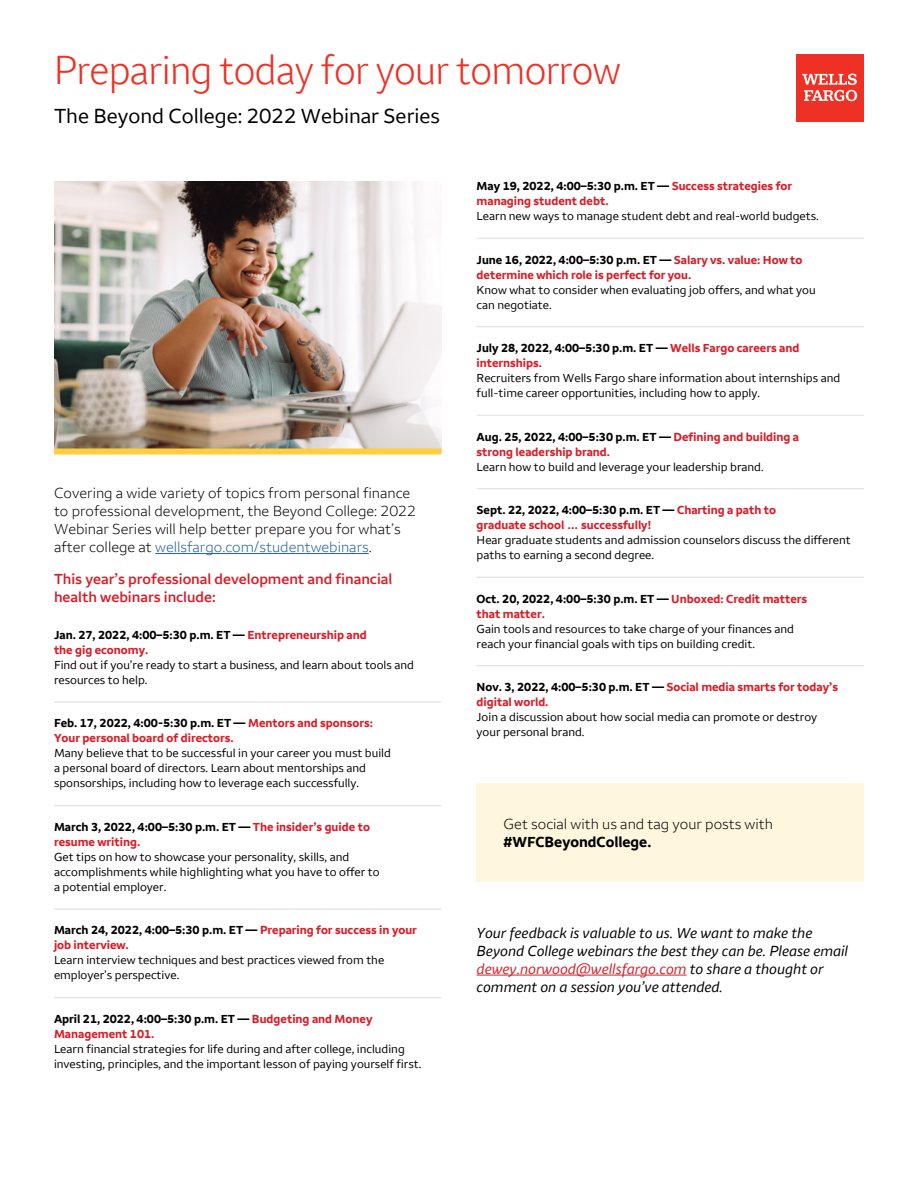
<style>
.page{position:relative;width:918px;height:1188px;background:#fff}
.page>*{position:absolute;margin:0;border:0;box-sizing:border-box;transform-origin:0 0}
.t1{font:42px "Wells Fargo Sans Display";color:#ee3124}
.t2{font:21px "Wells Fargo Sans";color:#000}
.t3{font:300 15px/18px "Wells Fargo Sans";color:#000}
.t4{font:italic 15px/18px "Wells Fargo Sans";color:#000}
.t5{font:600 15px/18px "Wells Fargo Sans";color:#d71e28}
.t6{font:700 15px "Wells Fargo Sans";color:#000}
.t7{font:12px/15px "Wells Fargo Sans";color:#000}
.t8{font:700 12px/15px "Wells Fargo Sans";color:#d71e28}
.s1{color:#215e9e}
.s2{color:#000}
.s3{color:#d71e28}
</style>
<div class="page">
<div style="left:477px;top:784px;width:387px;height:98px;background:#fff6de"></div>
<hr style="left:155px;top:553px;width:214px;height:1px;background:#215e9e">
<hr style="left:477px;top:975px;width:210px;height:1px;background:#d71e28">
<hr style="left:54px;top:702px;width:387px;height:1px;background:#dfded7">
<hr style="left:54px;top:805px;width:387px;height:1px;background:#dfded7">
<hr style="left:54px;top:909px;width:387px;height:1px;background:#dfded7">
<hr style="left:54px;top:997px;width:387px;height:1px;background:#dfded7">
<hr style="left:477px;top:238px;width:387px;height:1px;background:#dfded7">
<hr style="left:477px;top:326px;width:387px;height:1px;background:#dfded7">
<hr style="left:477px;top:415px;width:387px;height:1px;background:#dfded7">
<hr style="left:477px;top:488px;width:387px;height:1px;background:#dfded7">
<hr style="left:477px;top:577px;width:387px;height:1px;background:#dfded7">
<hr style="left:477px;top:665px;width:387px;height:1px;background:#dfded7">
<div style="left:796px;top:54px;width:68px;height:68px;background:#ee3124"></div>
<svg style="left:802px;top:74px;width:55px;height:27px"></svg>
<img style="left:54px;top:182px;width:387px;height:266px">
<div style="left:54px;top:448px;width:387px;height:6px;background:#ffcd41"></div>
<h1 class="t1" style="left:54px;top:45px;width:568px">Preparing today for your tomorrow</h1>
<h2 class="t2" style="left:54px;top:103px;width:388px">The Beyond College: 2022 Webinar Series</h2>
<p class="t3" style="left:54px;top:484px;width:363px">Covering a wide variety of topics from personal finance to professional development, the Beyond College: 2022<br>Webinar Series will help better prepare you for what’s after college at <span class="s1">wellsfargo.com/studentwebinars</span>.</p>
<p class="t5" style="left:54px;top:570px;width:340px">This year’s professional development and financial health webinars include:</p>
<p class="t8" style="left:54px;top:628px;width:314px"><span class="s2">Jan. 27, 2022, 4:00–5:30 p.m. ET —</span> Entrepreneurship and the gig economy.</p>
<p class="t7" style="left:54px;top:657px;width:361px">Find out if you’re ready to start a business, and learn about tools and resources to help.</p>
<p class="t8" style="left:54px;top:716px;width:321px"><span class="s2">Feb. 17, 2022, 4:00-5:30 p.m. ET —</span> Mentors and sponsors:<br>Your personal board of directors.</p>
<p class="t7" style="left:54px;top:746px;width:338px">Many believe that to be successful in your career you must build a personal board of directors. Learn about mentorships and sponsorships, including how to leverage each successfully.</p>
<p class="t8" style="left:54px;top:820px;width:317px"><span class="s2">March 3, 2022, 4:00–5:30 p.m. ET —</span> The insider’s guide to resume writing.</p>
<p class="t7" style="left:54px;top:849px;width:327px">Get tips on how to showcase your personality, skills, and accomplishments while highlighting what you have to offer to a potential employer.</p>
<p class="t8" style="left:54px;top:923px;width:364px"><span class="s2">March 24, 2022, 4:00–5:30 p.m. ET —</span> Preparing for success in your job interview.</p>
<p class="t7" style="left:54px;top:953px;width:332px">Learn interview techniques and best practices viewed from the employer’s perspective.</p>
<p class="t8" style="left:54px;top:1012px;width:320px"><span class="s2">April 21, 2022, 4:00–5:30 p.m. ET —</span> Budgeting and Money<br>Management 101.</p>
<p class="t7" style="left:54px;top:1041px;width:369px">Learn financial strategies for life during and after college, including investing, principles, and the important lesson of paying yourself first.</p>
<p class="t8" style="left:477px;top:179px;width:317px"><span class="s2">May 19, 2022, 4:00–5:30 p.m. ET —</span> Success strategies for managing student debt.</p>
<p class="t7" style="left:477px;top:209px;width:344px">Learn new ways to manage student debt and real-world budgets.</p>
<p class="t8" style="left:477px;top:252px;width:327px"><span class="s2">June 16, 2022, 4:00–5:30 p.m. ET —</span> Salary vs. value: How to determine which role is perfect for you.</p>
<p class="t7" style="left:477px;top:282px;width:341px">Know what to consider when evaluating job offers, and what you can negotiate.</p>
<p class="t8" style="left:477px;top:341px;width:324px"><span class="s2">July 28, 2022, 4:00–5:30 p.m. ET —</span> Wells Fargo careers and internships.</p>
<p class="t7" style="left:477px;top:371px;width:365px">Recruiters from Wells Fargo share information about internships and full-time career opportunities, including how to apply.</p>
<p class="t8" style="left:477px;top:429px;width:324px"><span class="s2">Aug. 25, 2022, 4:00–5:30 p.m. ET —</span> Defining and building a strong leadership brand.</p>
<p class="t7" style="left:477px;top:459px;width:289px">Learn how to build and leverage your leadership brand.</p>
<p class="t8" style="left:477px;top:503px;width:301px"><span class="s2">Sept. 22, 2022, 4:00–5:30 p.m. ET —</span> Charting a path to graduate school … successfully!</p>
<p class="t7" style="left:477px;top:533px;width:376px">Hear graduate students and admission counselors discuss the different paths to earning a second degree.</p>
<p class="t8" style="left:477px;top:591px;width:332px"><span class="s2">Oct. 20, 2022, 4:00–5:30 p.m. ET —</span> Unboxed: Credit matters that matter.</p>
<p class="t7" style="left:477px;top:621px;width:319px">Gain tools and resources to take charge of your finances and reach your financial goals with tips on building credit.</p>
<p class="t8" style="left:477px;top:680px;width:363px"><span class="s2">Nov. 3, 2022, 4:00–5:30 p.m. ET —</span> Social media smarts for today’s digital world.</p>
<p class="t7" style="left:477px;top:710px;width:342px">Join a discussion about how social media can promote or destroy your personal brand.</p>
<p class="t3" style="left:504px;top:815px;width:271px">Get social with us and tag your posts with</p>
<p class="t6" style="left:504px;top:833px;width:149px">#WFCBeyondCollege.</p>
<p class="t4" style="left:477px;top:924px;width:373px">Your feedback is valuable to us. We want to make the Beyond College webinars the best they can be. Please email <span class="s3">dewey.norwood@wellsfargo.com</span> to share a thought or comment on a session you’ve attended.</p>
</div>
